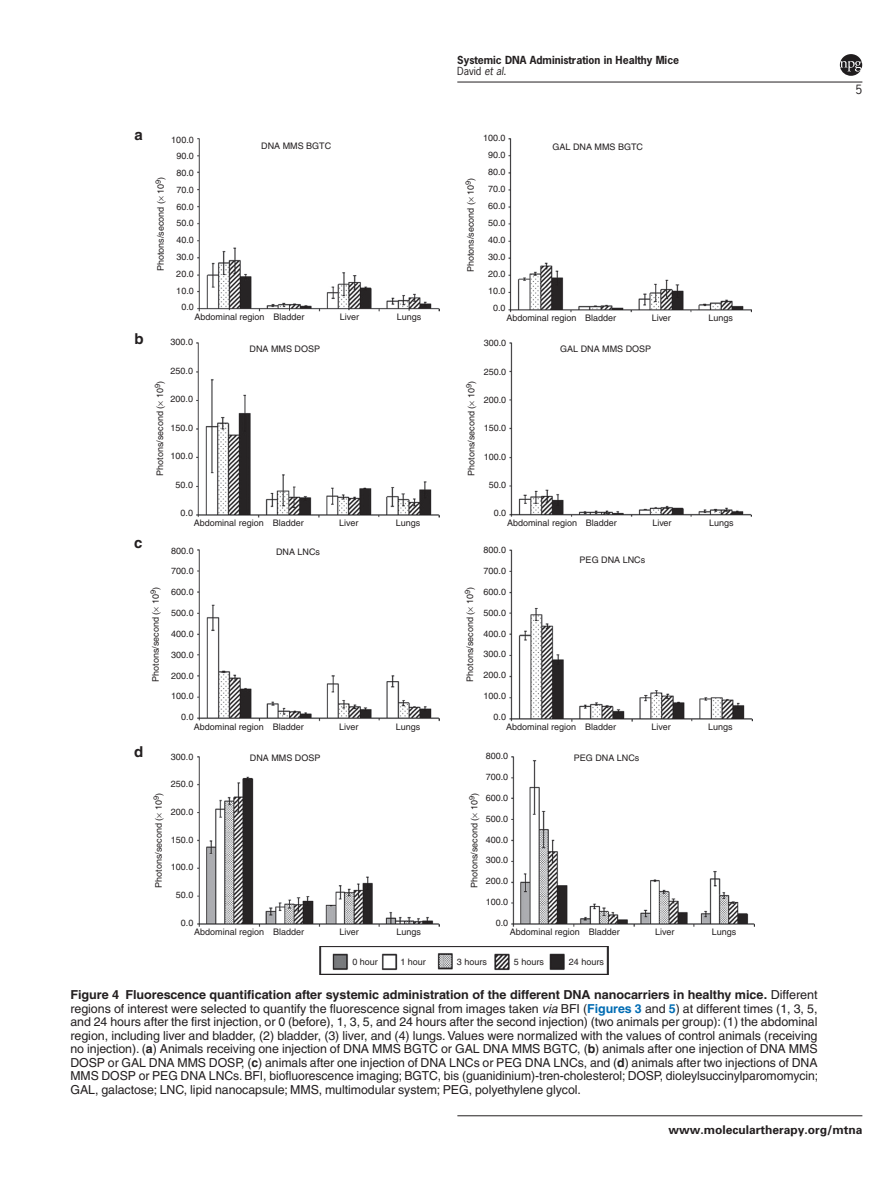
<style>
.page{position:relative;width:893px;height:1191px;background:#fff}
.page>*{position:absolute;margin:0;border:0;box-sizing:border-box;transform-origin:0 0}
.t1{font:700 15px "Helvetica";color:#231f20}
.t2{font:12.3px/13.5px "Helvetica";letter-spacing:-.005em;color:#231f20;text-align:justify}
.t3{font:700 12px "Univers";color:#231f20}
.t4{font:12px "News Gothic";color:#231f20}
.t5{font:700 10.5px/11.7px "News Gothic";color:#231f20}
.t6{font:9px/16.8px "Helvetica";color:#231f20;text-align:justify}
.s1{font-weight:400}
.s2{font-weight:400;font-style:italic}
.s3{font-weight:700}
.s4{font-style:italic}
.s5{font-weight:700;color:#006cb3}
</style>
<div class="page">
<hr style="left:457px;top:1115px;width:405px;height:1px;background:#231f20">
<hr style="left:457px;top:82px;width:405px;height:1px;background:#231f20">
<svg style="left:840px;top:54px;width:22px;height:22px"></svg>
<img style="left:512px;top:756px;width:242px;height:171px">
<img style="left:197px;top:756px;width:243px;height:170px">
<img style="left:510px;top:549px;width:242px;height:172px">
<img style="left:197px;top:550px;width:243px;height:171px">
<img style="left:509px;top:343px;width:243px;height:173px">
<img style="left:197px;top:342px;width:242px;height:175px">
<img style="left:508px;top:138px;width:243px;height:175px">
<img style="left:197px;top:139px;width:243px;height:172px">
<img style="left:320px;top:946px;width:288px;height:28px">
<p class="t5" style="left:457px;top:53px;width:223px">Systemic DNA Administration in Healthy Mice<br><span class="s1">David</span> <span class="s2">et al</span><span class="s1">.</span></p>
<p class="t1" style="left:135px;top:125px;width:10px">a</p>
<p class="t6" style="left:171px;top:131px;width:24px">100.0</p>
<p class="t6" style="left:152px;top:271px;width:96px;rotate:-90deg">Photons/second ( 10<sup>9</sup>)</p>
<p class="t6" style="left:176px;top:148px;width:19px">90.0<br>80.0<br>70.0<br>60.0<br>50.0<br>40.0<br>30.0</p>
<p class="t6" style="left:176px;top:265px;width:19px;text-align:center">20.0<br>10.0<br>0.0</p>
<p class="t6" style="left:261px;top:138px;width:72px">DNA MMS BGTC</p>
<p class="t6" style="left:462px;top:272px;width:96px;rotate:-90deg">Photons/second ( 10<sup>9</sup>)</p>
<p class="t6" style="left:483px;top:129px;width:24px">100.0</p>
<p class="t6" style="left:488px;top:146px;width:19px">90.0<br>80.0<br>70.0<br>60.0<br>50.0<br>40.0<br>30.0</p>
<p class="t6" style="left:488px;top:265px;width:19px;text-align:center">20.0<br>10.0<br>0.0</p>
<p class="t6" style="left:552px;top:138px;width:92px">GAL DNA MMS BGTC</p>
<p class="t6" style="left:195px;top:308px;width:111px">Abdominal region Bladder</p>
<p class="t6" style="left:340px;top:308px;width:21px">Liver</p>
<p class="t6" style="left:397px;top:308px;width:26px">Lungs</p>
<p class="t6" style="left:506px;top:309px;width:111px">Abdominal region Bladder</p>
<p class="t6" style="left:652px;top:309px;width:21px">Liver</p>
<p class="t6" style="left:708px;top:309px;width:26px">Lungs</p>
<p class="t1" style="left:135px;top:330px;width:11px">b</p>
<p class="t6" style="left:171px;top:334px;width:24px">300.0</p>
<p class="t6" style="left:250px;top:340px;width:72px">DNA MMS DOSP</p>
<p class="t6" style="left:484px;top:335px;width:24px">300.0</p>
<p class="t6" style="left:560px;top:340px;width:93px">GAL DNA MMS DOSP</p>
<p class="t6" style="left:171px;top:362px;width:24px">250.0</p>
<p class="t6" style="left:484px;top:363px;width:24px">250.0</p>
<p class="t6" style="left:151px;top:476px;width:96px;rotate:-90deg">Photons/second ( 10<sup>9</sup>)</p>
<p class="t6" style="left:171px;top:391px;width:24px">200.0</p>
<p class="t6" style="left:171px;top:419px;width:24px">150.0</p>
<p class="t6" style="left:171px;top:448px;width:24px">100.0</p>
<p class="t6" style="left:463px;top:476px;width:96px;rotate:-90deg">Photons/second ( 10<sup>9</sup>)</p>
<p class="t6" style="left:484px;top:391px;width:24px">200.0</p>
<p class="t6" style="left:484px;top:420px;width:24px">150.0</p>
<p class="t6" style="left:484px;top:448px;width:24px">100.0</p>
<p class="t6" style="left:176px;top:476px;width:19px">50.0</p>
<p class="t6" style="left:489px;top:476px;width:19px">50.0</p>
<p class="t6" style="left:181px;top:505px;width:14px">0.0</p>
<p class="t6" style="left:494px;top:505px;width:14px">0.0</p>
<p class="t6" style="left:194px;top:514px;width:111px">Abdominal region Bladder</p>
<p class="t6" style="left:339px;top:514px;width:21px">Liver</p>
<p class="t6" style="left:396px;top:514px;width:26px">Lungs</p>
<p class="t6" style="left:507px;top:514px;width:111px">Abdominal region Bladder</p>
<p class="t6" style="left:652px;top:514px;width:21px">Liver</p>
<p class="t6" style="left:709px;top:514px;width:26px">Lungs</p>
<p class="t1" style="left:134px;top:534px;width:10px">c</p>
<p class="t6" style="left:171px;top:542px;width:24px">800.0</p>
<p class="t6" style="left:276px;top:543px;width:46px">DNA LNCs</p>
<p class="t6" style="left:484px;top:542px;width:24px">800.0</p>
<p class="t6" style="left:580px;top:551px;width:67px">PEG DNA LNCs</p>
<p class="t6" style="left:171px;top:563px;width:24px">700.0</p>
<p class="t6" style="left:484px;top:562px;width:24px">700.0</p>
<p class="t6" style="left:147px;top:682px;width:96px;rotate:-90deg">Photons/second ( 10<sup>9</sup>)</p>
<p class="t6" style="left:171px;top:584px;width:24px">600.0</p>
<p class="t6" style="left:171px;top:604px;width:24px">500.0</p>
<p class="t6" style="left:171px;top:625px;width:24px">400.0</p>
<p class="t6" style="left:171px;top:646px;width:24px">300.0</p>
<p class="t6" style="left:171px;top:667px;width:24px">200.0</p>
<p class="t6" style="left:462px;top:681px;width:96px;rotate:-90deg">Photons/second ( 10<sup>9</sup>)</p>
<p class="t6" style="left:484px;top:583px;width:24px">600.0</p>
<p class="t6" style="left:484px;top:604px;width:24px">500.0</p>
<p class="t6" style="left:484px;top:625px;width:24px">400.0</p>
<p class="t6" style="left:484px;top:646px;width:24px">300.0</p>
<p class="t6" style="left:484px;top:666px;width:24px">200.0</p>
<p class="t6" style="left:171px;top:688px;width:24px">100.0</p>
<p class="t6" style="left:484px;top:687px;width:24px">100.0</p>
<p class="t6" style="left:181px;top:708px;width:14px">0.0</p>
<p class="t6" style="left:494px;top:708px;width:14px">0.0</p>
<p class="t6" style="left:194px;top:719px;width:111px">Abdominal region Bladder</p>
<p class="t6" style="left:339px;top:719px;width:21px">Liver</p>
<p class="t6" style="left:396px;top:719px;width:26px">Lungs</p>
<p class="t6" style="left:506px;top:718px;width:111px">Abdominal region Bladder</p>
<p class="t6" style="left:651px;top:718px;width:21px">Liver</p>
<p class="t6" style="left:708px;top:718px;width:26px">Lungs</p>
<p class="t1" style="left:134px;top:742px;width:11px">d</p>
<p class="t6" style="left:171px;top:748px;width:24px">300.0</p>
<p class="t6" style="left:171px;top:775px;width:24px">250.0</p>
<p class="t6" style="left:150px;top:887px;width:96px;rotate:-90deg">Photons/second ( 10<sup>9</sup>)</p>
<p class="t6" style="left:171px;top:803px;width:24px">200.0</p>
<p class="t6" style="left:171px;top:831px;width:24px">150.0</p>
<p class="t6" style="left:171px;top:859px;width:24px">100.0</p>
<p class="t6" style="left:176px;top:886px;width:19px">50.0</p>
<p class="t6" style="left:181px;top:914px;width:14px">0.0</p>
<p class="t6" style="left:486px;top:747px;width:24px">800.0</p>
<p class="t6" style="left:250px;top:750px;width:72px">DNA MMS DOSP</p>
<p class="t6" style="left:574px;top:750px;width:67px">PEG DNA LNCs</p>
<p class="t6" style="left:486px;top:768px;width:24px">700.0</p>
<p class="t6" style="left:466px;top:887px;width:96px;rotate:-90deg">Photons/second ( 10<sup>9</sup>)</p>
<p class="t6" style="left:486px;top:789px;width:24px">600.0</p>
<p class="t6" style="left:486px;top:810px;width:24px">500.0</p>
<p class="t6" style="left:486px;top:831px;width:24px">400.0</p>
<p class="t6" style="left:486px;top:852px;width:24px">300.0</p>
<p class="t6" style="left:486px;top:872px;width:24px">200.0</p>
<p class="t6" style="left:486px;top:893px;width:24px">100.0</p>
<p class="t6" style="left:496px;top:914px;width:14px">0.0</p>
<p class="t6" style="left:194px;top:924px;width:111px">Abdominal region Bladder</p>
<p class="t6" style="left:340px;top:924px;width:21px">Liver</p>
<p class="t6" style="left:396px;top:924px;width:26px">Lungs</p>
<p class="t6" style="left:510px;top:924px;width:111px">Abdominal region Bladder</p>
<p class="t6" style="left:655px;top:924px;width:21px">Liver</p>
<p class="t6" style="left:712px;top:924px;width:26px">Lungs</p>
<p class="t6" style="left:352px;top:953px;width:27px">0 hour</p>
<p class="t6" style="left:400px;top:953px;width:27px">1 hour</p>
<p class="t6" style="left:457px;top:953px;width:32px">3 hours</p>
<p class="t6" style="left:514px;top:953px;width:32px">5 hours</p>
<p class="t6" style="left:569px;top:953px;width:37px">24 hours</p>
<p class="t2" style="left:70px;top:988px;width:749px"><span class="s3">Figure 4 Fluorescence quantification after systemic administration of the different DNA nanocarriers in healthy mice.</span> Different regions of interest were selected to quantify the fluorescence signal from images taken <span class="s4">via</span> BFI (<span class="s5">Figures 3</span> and <span class="s5">5</span>) at different times (1, 3, 5, and 24 hours after the first injection, or 0 (before), 1, 3, 5, and 24 hours after the second injection) (two animals per group): (1) the abdominal region, including liver and bladder, (2) bladder, (3) liver, and (4) lungs. Values were normalized with the values of control animals (receiving no injection). (<span class="s3">a</span>) Animals receiving one injection of DNA MMS BGTC or GAL DNA MMS BGTC, (<span class="s3">b</span>) animals after one injection of DNA MMS DOSP or GAL DNA MMS DOSP, (<span class="s3">c</span>) animals after one injection of DNA LNCs or PEG DNA LNCs, and (<span class="s3">d</span>) animals after two injections of DNA MMS DOSP or PEG DNA LNCs. BFI, biofluorescence imaging; BGTC, bis (guanidinium)-tren-cholesterol; DOSP, dioleylsuccinylparomomycin; GAL, galactose; LNC, lipid nanocapsule; MMS, multimodular system; PEG, polyethylene glycol.</p>
<p class="t4" style="left:855px;top:82px;width:8px">5</p>
<p class="t3" style="left:668px;top:1122px;width:196px">www.moleculartherapy.org/mtna</p>
</div>
